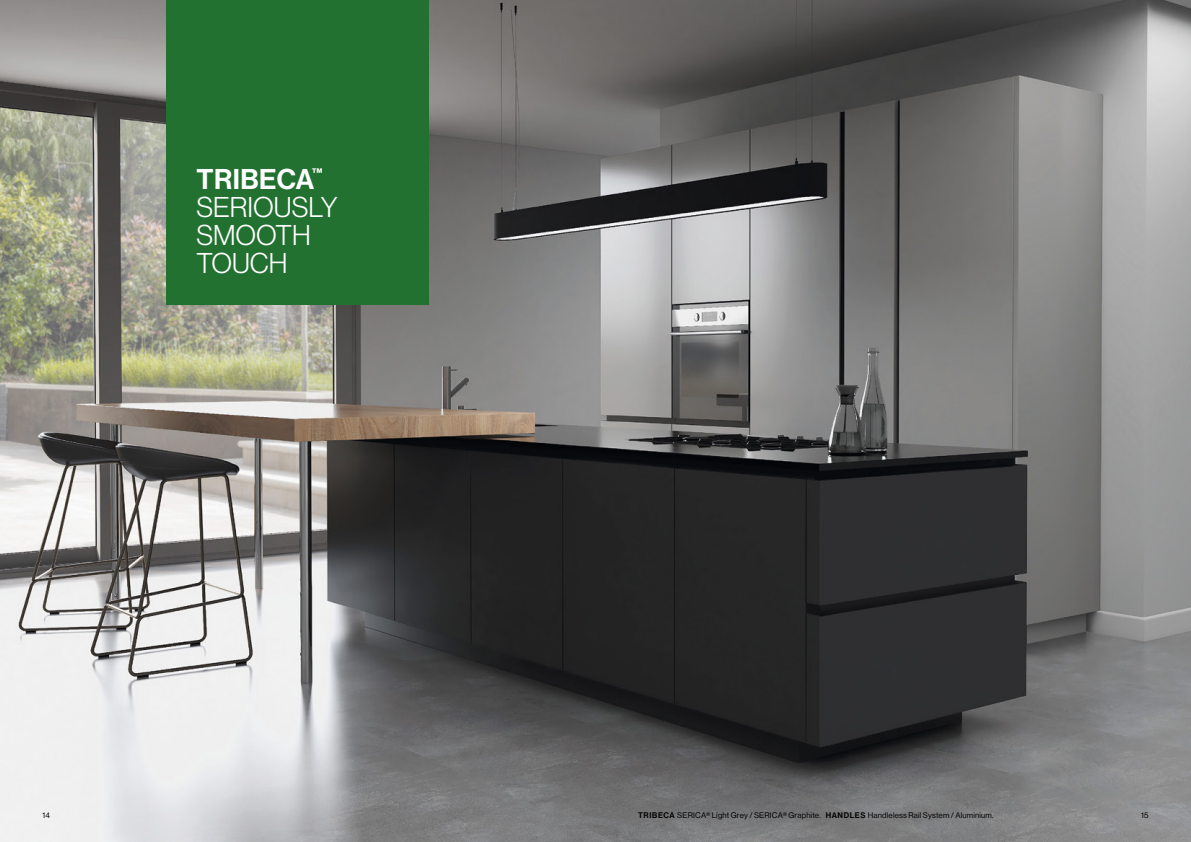
<style>
.page{position:relative;width:1191px;height:842px;background:#fff}
.page>*{position:absolute;margin:0;border:0;box-sizing:border-box;transform-origin:0 0}
.t1{font:28px/28px "N Haas Grotesk DS Std 45 Lt";color:#fff}
.t2{font:28px "N Haas Grotesk DS Std 65 Md";letter-spacing:.015em;color:#fff}
.t3{font:8px "N Haas Grotesk DS Pro 55 Rg";letter-spacing:.025em;color:#000}
.s1{font-family:"N Haas Grotesk DS Std 65 Md"}
</style>
<div class="page">
<img style="left:0;top:0;width:1191px;height:842px">
<div style="left:167px;top:0;width:262px;height:305px;background:#237131"></div>
<h1 class="t2" style="left:197px;top:163px;width:128px">TRIBECA<sup>™</sup></h1>
<h1 class="t1" style="left:196px;top:193px;width:143px">SERIOUSLY<br>SMOOTH<br>TOUCH</h1>
<p class="t3" style="left:638px;top:811px;width:357px"><span class="s1">TRIBECA</span> SERICA® Light Grey / SERICA® Graphite. <span class="s1">HANDLES</span> Handleless Rail System / Aluminium.</p>
<p class="t3" style="left:43px;top:811px;width:9px">14</p>
<p class="t3" style="left:1141px;top:811px;width:9px">15</p>
</div>
